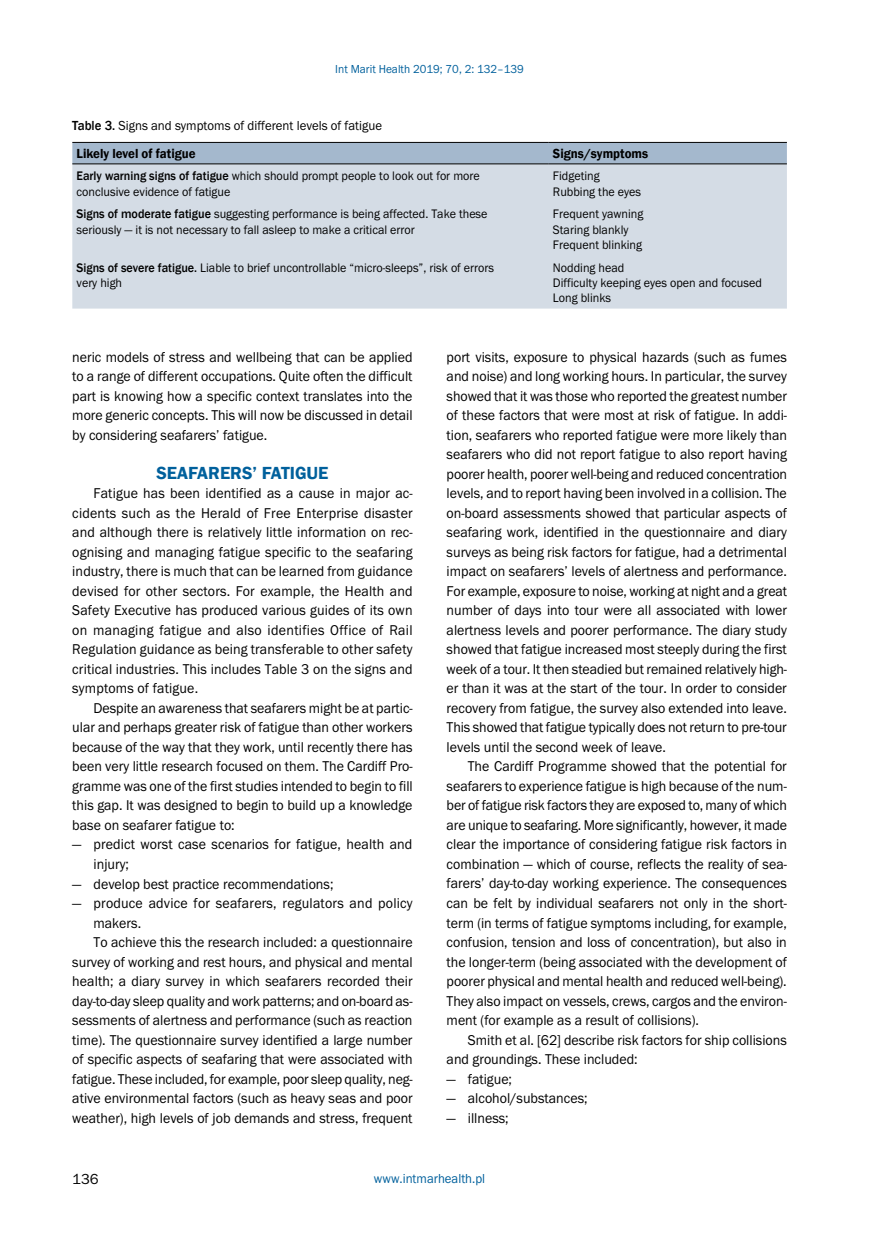
<style>
.page{position:relative;width:872px;height:1234px;background:#fff}
.page>*{position:absolute;margin:0;border:0;box-sizing:border-box;transform-origin:0 0}
.t1{font:600 18px "Franklin Gothic";color:#00609c}
.t2{font:15px "Franklin Got Itc TEE";color:#000}
.t3{font:14.7px/19.5px "Franklin Got Itc TEE";color:#000;text-align:justify;scale:.95 1}
.t4{font:13.5px "Franklin Got Itc TEE";color:#000;scale:.95 1}
.t5{font:600 13.5px "Franklin Gothic";color:#000;scale:.95 1}
.t6{font:13.5px "Franklin Got Itc TEE";color:#00609c;scale:.95 1}
.t7{font:12.75px/15.3px "Franklin Got Itc TEE";color:#000;scale:.95 1}
.t8{font:12px "Franklin Got Itc TEE";color:#00609c;scale:.95 1}
.s1{font-family:"Franklin Gothic";font-weight:500}
</style>
<div class="page">
<div style="left:72px;top:143px;width:715px;height:20px;background:#a4b8cd"></div>
<div style="left:72px;top:164px;width:715px;height:144px;background:#d4dce5"></div>
<hr style="left:72px;top:142px;width:477px;height:1px;background:#000">
<hr style="left:549px;top:142px;width:238px;height:1px;background:#000">
<hr style="left:72px;top:163px;width:477px;height:1px;background:#000">
<hr style="left:549px;top:163px;width:238px;height:1px;background:#000">
<p class="t8" style="left:335px;top:62px;width:200px">Int Marit Health 2019; 70, 2: 132–139</p>
<p class="t4" style="left:72px;top:118px;width:327px"><span class="s1">Table 3.</span> Signs and symptoms of different levels of fatigue</p>
<p class="t5" style="left:77px;top:145px;width:127px">Likely level of fatigue</p>
<p class="t5" style="left:553px;top:145px;width:102px">Signs/symptoms</p>
<p class="t7" style="left:77px;top:168px;width:426px"><span class="s1">Early warning signs of fatigue</span> which should prompt people to look out for more conclusive evidence of fatigue</p>
<p class="t7" style="left:553px;top:168px;width:94px">Fidgeting<br>Rubbing the eyes</p>
<p class="t7" style="left:77px;top:206px;width:434px"><span class="s1">Signs of moderate fatigue</span> suggesting performance is being affected. Take these seriously — it is not necessary to fall asleep to make a critical error</p>
<p class="t7" style="left:553px;top:206px;width:97px">Frequent yawning<br>Staring blankly<br>Frequent blinking</p>
<p class="t7" style="left:77px;top:260px;width:441px"><span class="s1">Signs of severe fatigue.</span> Liable to brief uncontrollable “micro-sleeps”, risk of errors very high</p>
<p class="t7" style="left:553px;top:260px;width:221px">Nodding head<br>Difficulty keeping eyes open and focused<br>Long blinks</p>
<p class="t3" style="left:72px;top:347px;width:360px">neric models of stress and wellbeing that can be applied to a range of different occupations. Quite often the difficult part is knowing how a specific context translates into the more generic concepts. This will now be discussed in detail by considering seafarers’ fatigue.</p>
<p class="t1" style="left:156px;top:461px;width:174px">SEAFARERS’ FATIGUE</p>
<p class="t3" style="left:72px;top:483px;width:360px;text-indent:21px">Fatigue has been identified as a cause in major ac&shy;cidents such as the Herald of Free Enterprise disaster and although there is relatively little information on rec&shy;ognising and managing fatigue specific to the seafaring industry, there is much that can be learned from guidance devised for other sectors. For example, the Health and Safety Executive has produced various guides of its own on managing fatigue and also identifies Office of Rail Regulation guidance as being transferable to other safety critical industries. This includes Table 3 on the signs and symptoms of fatigue.</p>
<p class="t3" style="left:72px;top:698px;width:360px;text-indent:21px">Despite an awareness that seafarers might be at partic&shy;ular and perhaps greater risk of fatigue than other workers because of the way that they work, until recently there has been very little research focused on them. The Cardiff Pro&shy;gramme was one of the first studies intended to begin to fill this gap. It was designed to begin to build up a knowledge base on seafarer fatigue to:</p>
<p class="t3" style="left:94px;top:834px;width:337px;text-indent:-21px">— predict worst case scenarios for fatigue, health and injury;</p>
<p class="t3" style="left:72px;top:873px;width:276px">— develop best practice recommendations;</p>
<p class="t3" style="left:72px;top:893px;width:360px">— produce advice for seafarers, regulators and policy</p>
<p class="t3" style="left:94px;top:912px;width:52px">makers.</p>
<p class="t3" style="left:94px;top:932px;width:337px">To achieve this the research included: a questionnaire</p>
<p class="t3" style="left:72px;top:951px;width:360px">survey of working and rest hours, and physical and mental</p>
<p class="t3" style="left:72px;top:971px;width:360px">health; a diary survey in which seafarers recorded their</p>
<p class="t3" style="left:72px;top:990px;width:360px">day-to-day sleep quality and work patterns; and on-board as-</p>
<p class="t3" style="left:72px;top:1010px;width:360px">sessments of alertness and performance (such as reaction</p>
<p class="t3" style="left:72px;top:1029px;width:360px">time). The questionnaire survey identified a large number</p>
<p class="t3" style="left:72px;top:1049px;width:359px">of specific aspects of seafaring that were associated with</p>
<p class="t3" style="left:72px;top:1068px;width:360px">fatigue. These included, for example, poor sleep quality, neg-</p>
<p class="t3" style="left:72px;top:1088px;width:360px">ative environmental factors (such as heavy seas and poor</p>
<p class="t3" style="left:72px;top:1107px;width:360px">weather), high levels of job demands and stress, frequent</p>
<p class="t3" style="left:446px;top:347px;width:360px">port visits, exposure to physical hazards (such as fumes and noise) and long working hours. In particular, the survey showed that it was those who reported the greatest number of these factors that were most at risk of fatigue. In addi&shy;tion, seafarers who reported fatigue were more likely than seafarers who did not report fatigue to also report having poorer health, poorer well-being and reduced concentration levels, and to report having been involved in a collision. The on-board assessments showed that particular aspects of seafaring work, identified in the questionnaire and diary surveys as being risk factors for fatigue, had a detrimental impact on seafarers’ levels of alertness and performance.<br>For example, exposure to noise, working at night and a great number of days into tour were all associated with lower alertness levels and poorer performance. The diary study showed that fatigue increased most steeply during the first week of a tour. It then steadied but remained relatively high&shy;er than it was at the start of the tour. In order to consider recovery from fatigue, the survey also extended into leave.<br>This showed that fatigue typically does not return to pre-tour levels until the second week of leave.</p>
<p class="t3" style="left:446px;top:756px;width:360px;text-indent:21px">The Cardiff Programme showed that the potential for seafarers to experience fatigue is high because of the num&shy;ber of fatigue risk factors they are exposed to, many of which are unique to seafaring. More significantly, however, it made clear the importance of considering fatigue risk factors in combination — which of course, reflects the reality of sea&shy;farers’ day-to-day working experience. The consequences can be felt by individual seafarers not only in the short&shy;term (in terms of fatigue symptoms including, for example, confusion, tension and loss of concentration), but also in the longer-term (being associated with the development of poorer physical and mental health and reduced well-being).<br>They also impact on vessels, crews, cargos and the environ&shy;ment (for example as a result of collisions).</p>
<p class="t3" style="left:446px;top:1029px;width:360px;text-indent:21px">Smith et al. [62] describe risk factors for ship collisions and groundings. These included:</p>
<p class="t3" style="left:446px;top:1068px;width:70px">— fatigue;</p>
<p class="t3" style="left:446px;top:1088px;width:150px">— alcohol/substances;</p>
<p class="t3" style="left:446px;top:1107px;width:67px">— illness;</p>
<p class="t2" style="left:72px;top:1170px;width:28px">136</p>
<p class="t6" style="left:374px;top:1170px;width:119px">www.intmarhealth.pl</p>
</div>
